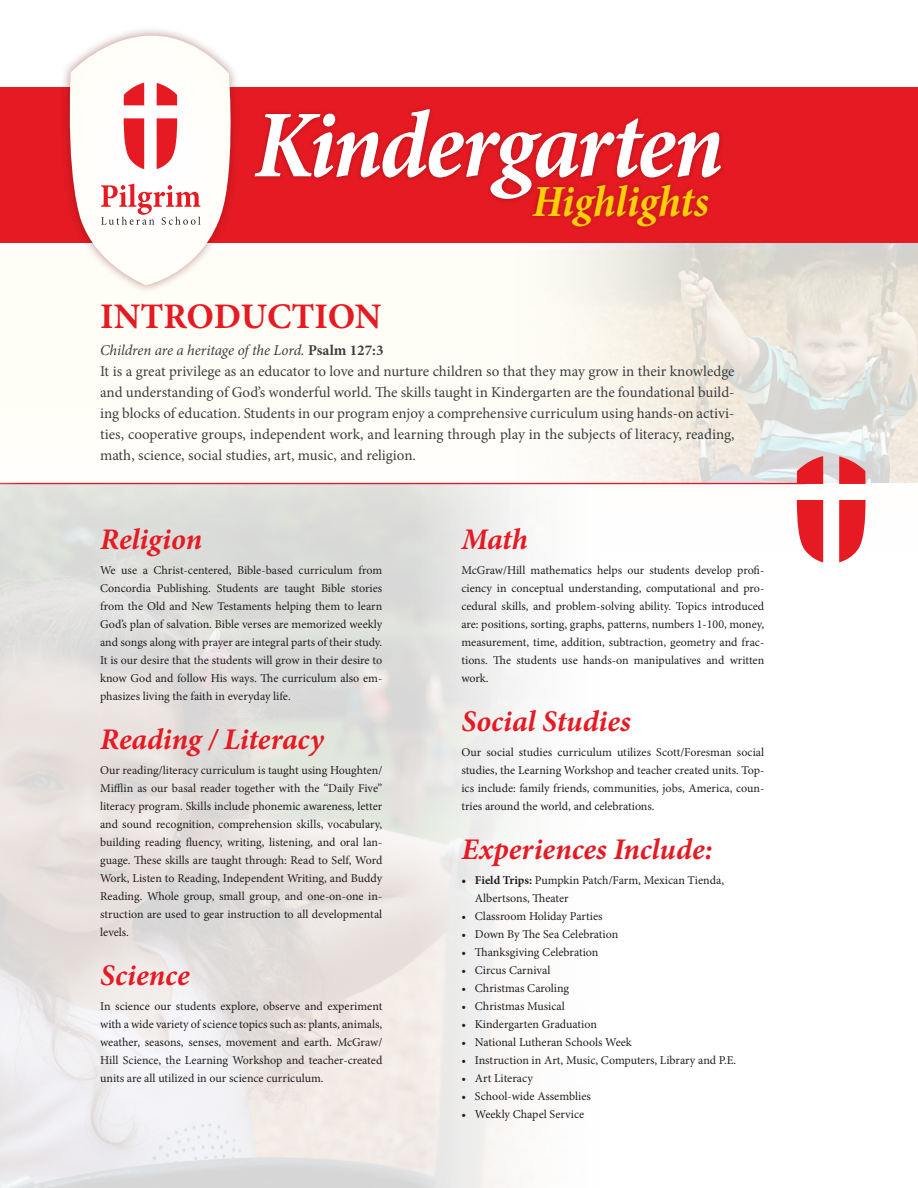
<style>
.page{position:relative;width:918px;height:1188px;background:#fff}
.page>*{position:absolute;margin:0;border:0;box-sizing:border-box;transform-origin:0 0}
.t1{font:italic 700 condensed 96.9px "Minion Pro";letter-spacing:-.03em;color:#fff}
.t2{font:italic 700 condensed 45px "Minion Pro";letter-spacing:-.005em;color:#fece08}
.t3{font:700 36px "Minion Pro";color:#e51a23}
.t4{font:italic 700 30px "Minion Pro";color:#e51a23}
.t5{font:15px/21px "Minion Pro";color:#3e3e3f;text-align:justify}
.t6{font:italic 15px "Minion Pro";letter-spacing:-.01em;color:#3e3e3f}
.t7{font:12px/18px "Minion Pro";color:#231f20;text-align:justify}
.s1{font-weight:700;font-style:normal}
.s2{font-weight:700}
</style>
<div class="page">
<svg style="left:0;top:482px;width:866px;height:81px"></svg>
<img style="left:481px;top:243px;width:437px;height:240px">
<div style="left:0;top:87px;width:918px;height:156px;background:#e51a23"></div>
<div style="left:60px;top:26px;width:180px;height:268px;background:#6c1012;opacity:.45"></div>
<svg style="left:66px;top:36px;width:171px;height:249px"></svg>
<svg style="left:797px;top:456px;width:26px;height:28px"></svg>
<svg style="left:839px;top:500px;width:27px;height:62px"></svg>
<svg style="left:839px;top:456px;width:26px;height:28px"></svg>
<svg style="left:797px;top:500px;width:26px;height:62px;background:#e93f46"></svg>
<div style="left:250px;top:105px;width:476px;height:98px;background:#6c1012;opacity:.45"></div>
<div style="left:528px;top:180px;width:185px;height:50px;background:#6c1012;opacity:.45"></div>
<hr style="left:0;top:483px;width:805px;height:1px;background:#e51a23">
<p class="t1" style="left:254px;top:78px;width:471px">Kindergarten</p>
<p class="t2" style="left:532px;top:170px;width:178px">Highlights</p>
<p class="t3" style="left:100px;top:291px;width:283px">INTRODUCTION</p>
<p class="t6" style="left:100px;top:340px;width:285px">Children are a heritage of the Lord. <span class="s1">Psalm 127:3</span></p>
<p class="t5" style="left:100px;top:361px;width:636px">It is a great privilege as an educator to love and nurture children so that they may grow in their knowledge and understanding of God’s wonderful world. The skills taught in Kindergarten are the foundational build&shy;ing blocks of education. Students in our program enjoy a comprehensive curriculum using hands-on activi&shy;ties, cooperative groups, independent work, and learning through play in the subjects of literacy, reading, math, science, social studies, art, music, and religion.</p>
<p class="t4" style="left:100px;top:518px;width:104px">Religion</p>
<p class="t7" style="left:100px;top:561px;width:284px">We use a Christ-centered, Bible-based curriculum from Concordia Publishing. Students are taught Bible stories from the Old and New Testaments helping them to learn God’s plan of salvation. Bible verses are memorized weekly and songs along with prayer are integral parts of their study.<br>It is our desire that the students will grow in their desire to know God and follow His ways. The curriculum also em&shy;phasizes living the faith in everyday life.</p>
<p class="t4" style="left:100px;top:718px;width:225px">Reading / Literacy</p>
<p class="t7" style="left:100px;top:761px;width:284px">Our reading/literacy curriculum is taught using Houghten/ Mifflin as our basal reader together with the “Daily Five” literacy program. Skills include phonemic awareness, letter and sound recognition, comprehension skills, vocabulary, building reading fluency, writing, listening, and oral lan&shy;guage. These skills are taught through: Read to Self, Word Work, Listen to Reading, Independent Writing, and Buddy Reading. Whole group, small group, and one-on-one in&shy;struction are used to gear instruction to all developmental levels.</p>
<p class="t4" style="left:100px;top:954px;width:91px">Science</p>
<p class="t7" style="left:100px;top:997px;width:284px">In science our students explore, observe and experiment with a wide variety of science topics such as: plants, animals, weather, seasons, senses, movement and earth. McGraw/ Hill Science, the Learning Workshop and teacher-created units are all utilized in our science curriculum.</p>
<p class="t4" style="left:461px;top:518px;width:68px">Math</p>
<p class="t7" style="left:461px;top:561px;width:304px">McGraw/Hill mathematics helps our students develop profi&shy;ciency in conceptual understanding, computational and pro&shy;cedural skills, and problem-solving ability. Topics introduced are: positions, sorting, graphs, patterns, numbers 1-100, money, measurement, time, addition, subtraction, geometry and frac&shy;tions. The students use hands-on manipulatives and written work.</p>
<p class="t4" style="left:461px;top:700px;width:171px">Social Studies</p>
<p class="t7" style="left:461px;top:743px;width:304px">Our social studies curriculum utilizes Scott/Foresman social studies, the Learning Workshop and teacher created units. Top&shy;ics include: family friends, communities, jobs, America, coun&shy;tries around the world, and celebrations.</p>
<p class="t4" style="left:461px;top:828px;width:253px">Experiences Include:</p>
<p class="t7" style="left:475px;top:871px;width:251px;text-indent:-14px"><span class="s2">• Field Trips:</span> Pumpkin Patch/Farm, Mexican Tienda,<br>Albertsons, Theater</p>
<p class="t7" style="left:461px;top:907px;width:143px">• Classroom Holiday Parties</p>
<p class="t7" style="left:461px;top:925px;width:158px">• Down By The Sea Celebration</p>
<p class="t7" style="left:461px;top:943px;width:139px">• Thanksgiving Celebration</p>
<p class="t7" style="left:461px;top:961px;width:91px">• Circus Carnival</p>
<p class="t7" style="left:461px;top:979px;width:109px">• Christmas Caroling</p>
<p class="t7" style="left:461px;top:997px;width:105px">• Christmas Musical</p>
<p class="t7" style="left:461px;top:1015px;width:137px">• Kindergarten Graduation</p>
<p class="t7" style="left:461px;top:1033px;width:172px">• National Lutheran Schools Week</p>
<p class="t7" style="left:461px;top:1051px;width:276px">• Instruction in Art, Music, Computers, Library and P.E.</p>
<p class="t7" style="left:461px;top:1069px;width:73px">• Art Literacy</p>
<p class="t7" style="left:461px;top:1087px;width:131px">• School-wide Assemblies</p>
<p class="t7" style="left:461px;top:1105px;width:124px">• Weekly Chapel Service</p>
</div>
